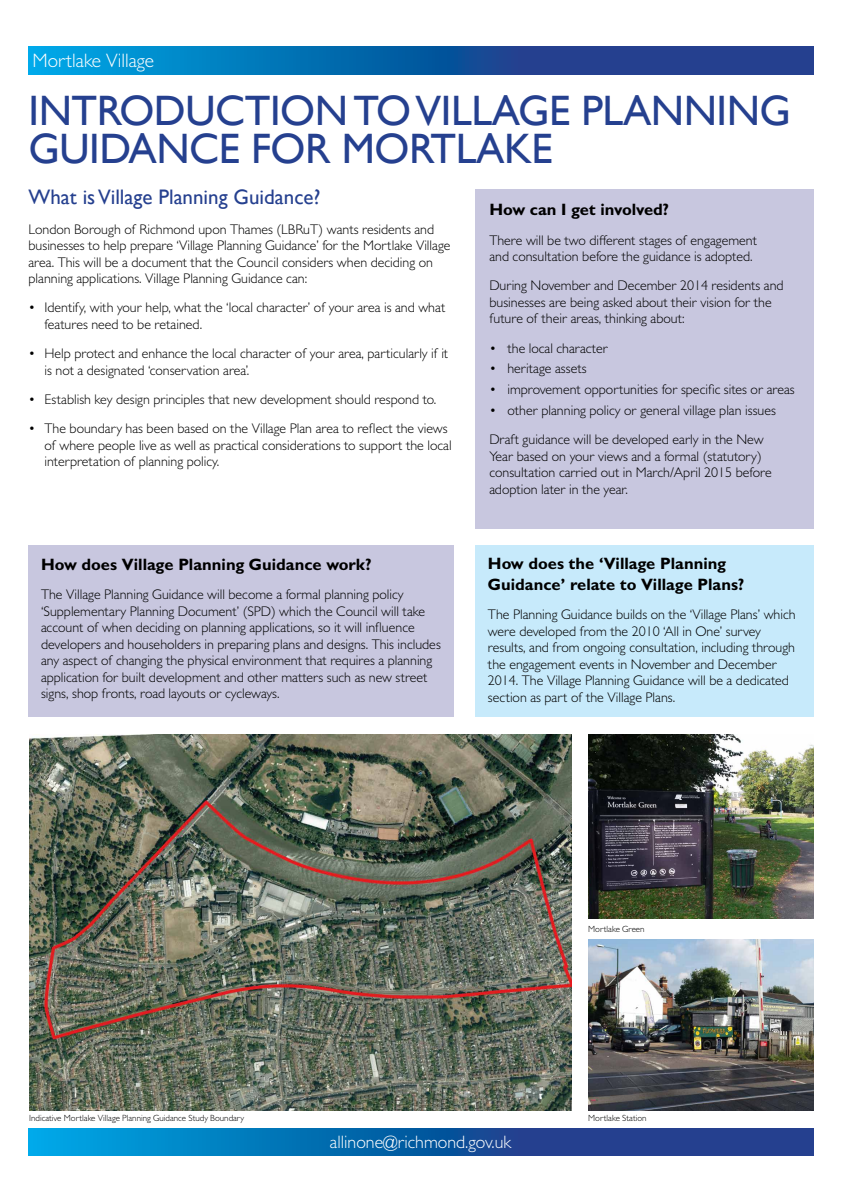
<style>
.page{position:relative;width:842px;height:1192px;background:#fff}
.page>*{position:absolute;margin:0;border:0;box-sizing:border-box;transform-origin:0 0}
.t1{font:42.5px/38px "Gill Sans";letter-spacing:-.01em;color:#25408f}
.t2{font:21px "Gill Sans";color:#25408f}
.t3{font:300 19.5px "Gill Sans MT Std";color:#fff}
.t4{font:300 18px "Gill Sans MT Std";color:#fff}
.t5{font:700 16.5px/21px "Gill Sans MT Std";color:#000}
.t6{font:300 14px/16.5px "Gill Sans MT Std";color:#000}
.t7{font:300 9px "Gill Sans MT Std";color:#000}
</style>
<div class="page">
<svg style="left:28px;top:1128px;width:785px;height:27px;background:#0f62a9"></svg>
<svg style="left:28px;top:46px;width:786px;height:29px;background:#0f62a9"></svg>
<img style="left:29px;top:734px;width:542px;height:376px">
<img style="left:588px;top:734px;width:225px;height:185px">
<img style="left:588px;top:939px;width:225px;height:171px">
<div style="left:28px;top:545px;width:426px;height:171px;background:#c8c7df"></div>
<div style="left:475px;top:545px;width:339px;height:171px;background:#c7eafb"></div>
<div style="left:475px;top:190px;width:339px;height:339px;background:#c8c7df"></div>
<h3 class="t3" style="left:32px;top:49px;width:123px">Mortlake Village</h3>
<h1 class="t1" style="left:28px;top:93px;width:764px">INTRODUCTION TO VILLAGE PLANNING<br>GUIDANCE FOR MORTLAKE</h1>
<h2 class="t2" style="left:28px;top:185px;width:294px">What is Village Planning Guidance?</h2>
<p class="t6" style="left:28px;top:221px;width:424px">London Borough of Richmond upon Thames (LBRuT) wants residents and businesses to help prepare ‘Village Planning Guidance’ for the Mortlake Village area. This will be a document that the Council considers when deciding on planning applications. Village Planning Guidance can:</p>
<p class="t6" style="left:44px;top:299px;width:402px;text-indent:-16px">• Identify, with your help, what the ‘local character’ of your area is and what features need to be retained.</p>
<p class="t6" style="left:44px;top:345px;width:405px;text-indent:-16px">• Help protect and enhance the local character of your area, particularly if it is not a designated ‘conservation area’.</p>
<p class="t6" style="left:28px;top:391px;width:409px">• Establish key design principles that new development should respond to.</p>
<p class="t6" style="left:44px;top:420px;width:409px;text-indent:-16px">• The boundary has been based on the Village Plan area to reflect the views of where people live as well as practical considerations to support the local interpretation of planning policy.</p>
<p class="t5" style="left:489px;top:199px;width:181px">How can I get involved?</p>
<p class="t6" style="left:489px;top:231px;width:269px">There will be two different stages of engagement and consultation before the guidance is adopted.</p>
<p class="t6" style="left:489px;top:277px;width:296px">During November and December 2014 residents and businesses are being asked about their vision for the future of their areas, thinking about:</p>
<p class="t6" style="left:489px;top:339px;width:120px">• the local character</p>
<p class="t6" style="left:489px;top:360px;width:99px">• heritage assets</p>
<p class="t6" style="left:489px;top:381px;width:307px">• improvement opportunities for specific sites or areas</p>
<p class="t6" style="left:489px;top:395px;width:288px;line-height:29.2px">• other planning policy or general village plan issues<br>Draft guidance will be developed early in the New</p>
<p class="t6" style="left:489px;top:447px;width:284px">Year based on your views and a formal (statutory) consultation carried out in March/April 2015 before adoption later in the year.</p>
<p class="t5" style="left:41px;top:553px;width:332px">How does Village Planning Guidance work?</p>
<p class="t6" style="left:41px;top:586px;width:401px">The Village Planning Guidance will become a formal planning policy ‘Supplementary Planning Document’ (SPD) which the Council will take account of when deciding on planning applications, so it will influence developers and householders in preparing plans and designs. This includes any aspect of changing the physical environment that requires a planning application for built development and other matters such as new street signs, shop fronts, road layouts or cycleways.</p>
<p class="t5" style="left:488px;top:553px;width:258px">How does the ‘Village Planning<br>Guidance’ relate to Village Plans?</p>
<p class="t6" style="left:488px;top:606px;width:309px">The Planning Guidance builds on the ‘Village Plans’ which were developed from the 2010 ‘All in One’ survey results, and from ongoing consultation, including through the engagement events in November and December 2014. The Village Planning Guidance will be a dedicated section as part of the Village Plans.</p>
<p class="t7" style="left:588px;top:923px;width:58px">Mortlake Green</p>
<p class="t7" style="left:29px;top:1113px;width:217px">Indicative Mortlake Village Planning Guidance Study Boundary</p>
<p class="t7" style="left:588px;top:1113px;width:60px">Mortlake Station</p>
<p class="t4" style="left:330px;top:1131px;width:183px">allinone@richmond.gov.uk</p>
</div>
